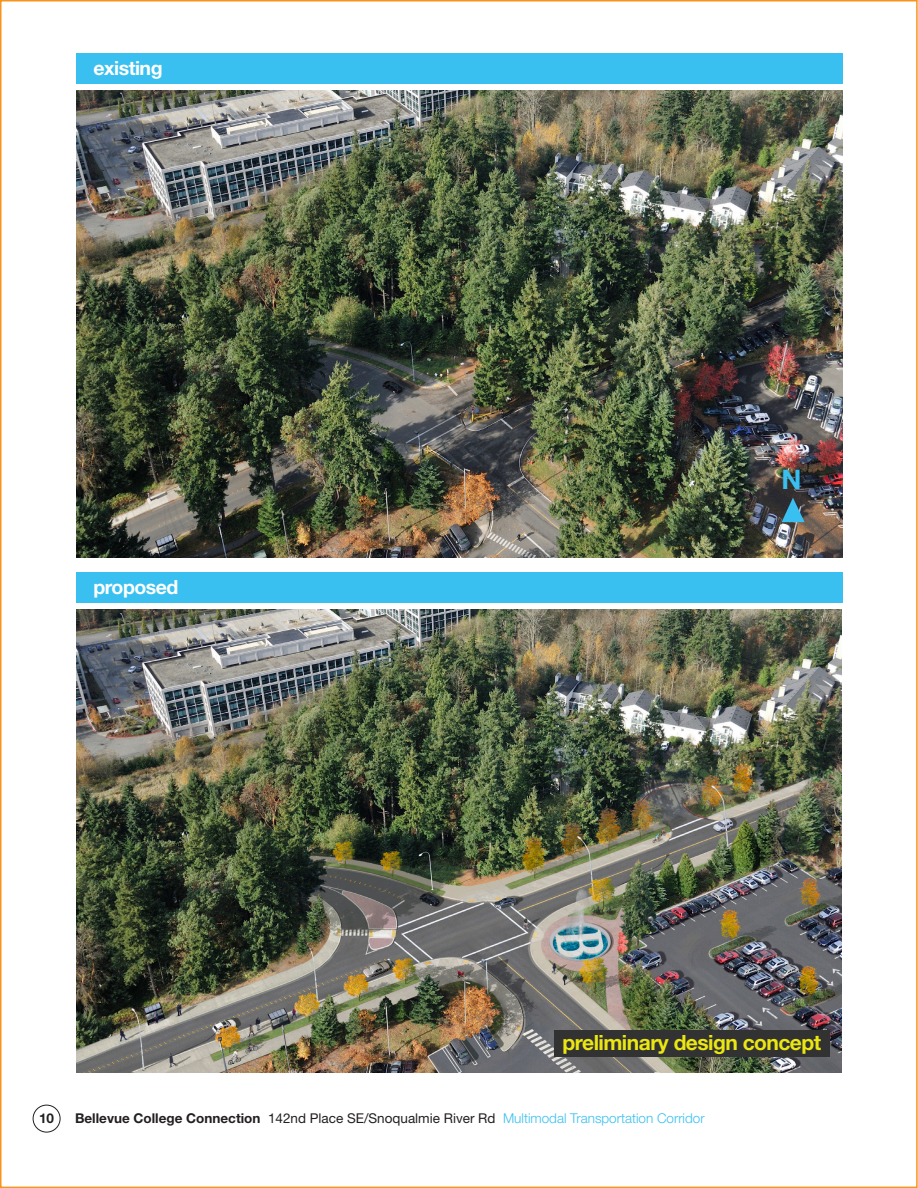
<style>
.page{position:relative;width:918px;height:1188px;background:#fff}
.page>*{position:absolute;margin:0;border:0;box-sizing:border-box;transform-origin:0 0}
.subheading{font:700 27px "Helvetica Neue";color:#39c0f0}
.subheading-2{font:700 21px "Helvetica Neue";letter-spacing:-.025em;color:#eae712}
.subheading-3{font:700 19.5px "Helvetica Neue";letter-spacing:-.025em;color:#fff}
.t1{font:300 13.5px "Helvetica Neue";color:#39c0f0}
.t2{font:700 13.5px "Helvetica Neue";color:#231f20}
.s1{font-weight:700;color:#231f20}
.s2{font-weight:400;color:#231f20}
</style>
<div class="page">
<div style="left:33px;top:1105px;width:27px;height:27px;border:1px solid #231f20;border-radius:50%"></div>
<img style="left:76px;top:90px;width:766px;height:467px">
<img style="left:77px;top:609px;width:765px;height:464px">
<div style="left:76px;top:53px;width:766px;height:31px;background:#39c0f0"></div>
<div style="left:76px;top:573px;width:766px;height:30px;background:#39c0f0"></div>
<svg style="left:782px;top:498px;width:23px;height:24px"></svg>
<div style="left:554px;top:1031px;width:275px;height:26px;background:#333233"></div>
<p class="subheading-3" style="left:93px;top:56px;width:71px">existing</p>
<p class="subheading-3" style="left:93px;top:575px;width:87px">proposed</p>
<p class="subheading" style="left:782px;top:463px;width:22px">N</p>
<p class="subheading-2" style="left:563px;top:1029px;width:260px">preliminary design concept</p>
<p class="t2" style="left:39px;top:1110px;width:17px">10</p>
<p class="t1" style="left:75px;top:1110px;width:631px"><span class="s1">Bellevue College Connection</span> <span class="s2">142nd Place SE/Snoqualmie River Rd</span> Multimodal Transportation Corridor</p>
</div>
